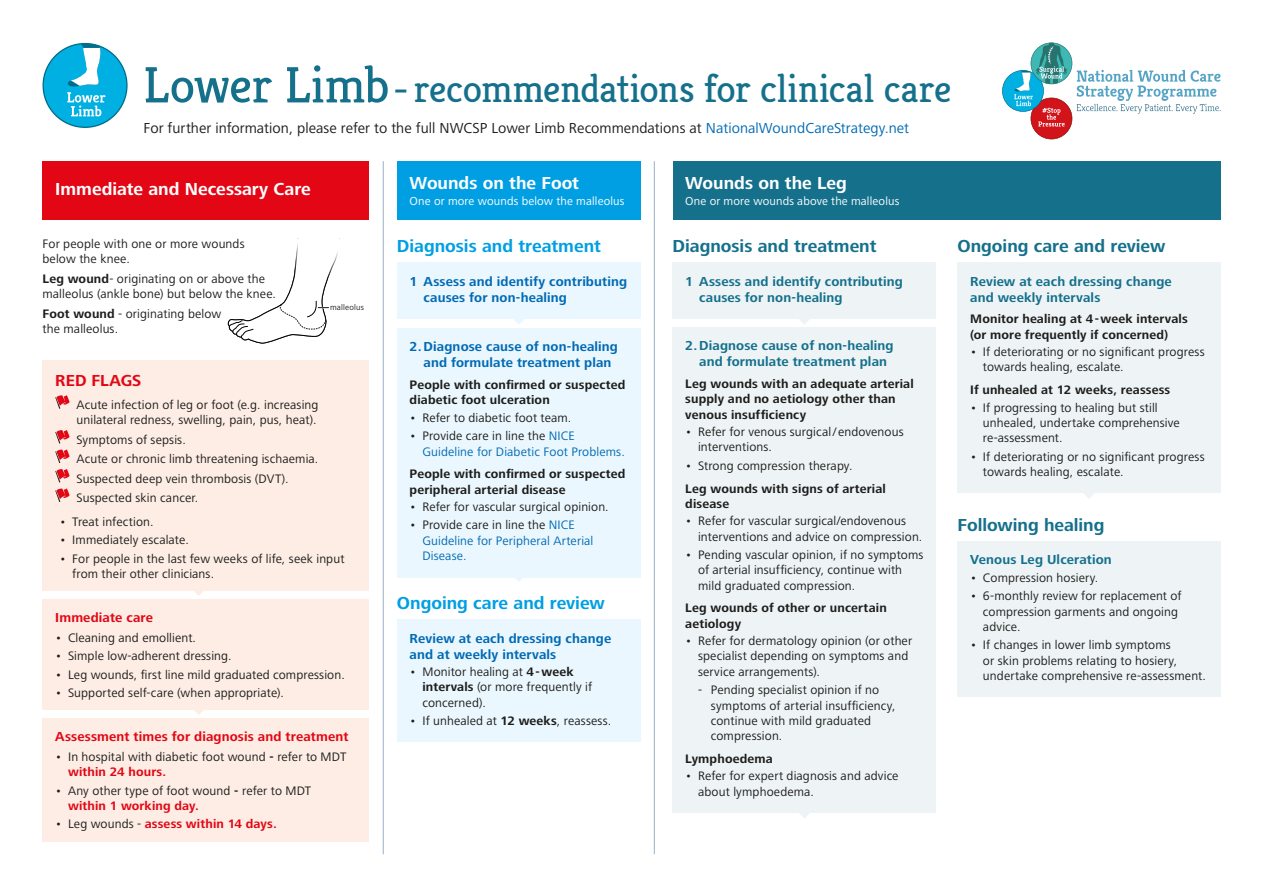
<style>
.page{position:relative;width:1263px;height:893px;background:#fff}
.page>*{position:absolute;margin:0;border:0;box-sizing:border-box;transform-origin:0 0}
.t1{font:39px "Kreon";letter-spacing:-.005em;color:#15708c}
.t2{font:700 18px "Frutiger Next LT";color:#15708c}
.t3{font:700 18px "Frutiger Next LT";color:#fff}
.t4{font:700 18px "Frutiger Next LT";color:#009fe3}
.t5{font:700 16.5px "Frutiger Next LT";letter-spacing:.005em;color:#e30614}
.t6{font:15px "Frutiger Next LT";letter-spacing:.005em;color:#1d1d1b}
.t7{font:700 13.5px/16.2px "Frutiger Next LT";letter-spacing:.01em;color:#15708c}
.t8{font:700 13.5px/16.2px "Frutiger Next LT";letter-spacing:.01em;color:#006ab5}
.t9{font:700 13.5px "Frutiger Next LT";letter-spacing:.01em;color:#e30614}
.t10{font:12.75px/15.3px "Frutiger Next LT";letter-spacing:.01em;color:#1d1d1b}
.t11{font:700 12.75px/15.3px "Frutiger Next LT";letter-spacing:.01em;color:#1d1d1b}
.t12{font:12.75px/15.3px "Frutiger Next LT";letter-spacing:.01em;color:#006ab5}
.t13{font:700 12.75px "Frutiger Next LT";letter-spacing:.01em;color:#e30614}
.t14{font:12px "Frutiger Next LT";letter-spacing:.015em;color:#fff}
.t15{font:8.25px "Frutiger Next LT";letter-spacing:.02em;color:#1d1d1b}
.s1{font-size:51px}
.s2{color:#006ab5}
.s3{font-weight:700}
.s4{font-weight:700;color:#e30614}
.s5{font-weight:400;color:#1d1d1b}
.s6{color:#1d1d1b}
</style>
<div class="page">
<div style="left:43px;top:718px;width:326px;height:123px;background:#fdede5"></div>
<div style="left:397px;top:161px;width:244px;height:58px;background:#009fe3"></div>
<div style="left:43px;top:161px;width:326px;height:58px;background:#e30614"></div>
<div style="left:672px;top:161px;width:548px;height:58px;background:#15708c"></div>
<div style="left:397px;top:619px;width:244px;height:123px;background:#ebf7fe"></div>
<div style="left:957px;top:541px;width:263px;height:156px;background:#eef4f6"></div>
<hr style="left:383px;top:161px;width:1px;height:693px;background:#98b0c2">
<hr style="left:654px;top:161px;width:1px;height:693px;background:#98b0c2">
<div style="left:43px;top:360px;width:326px;height:231px;background:#fdede5"></div>
<svg style="left:55px;top:395px;width:15px;height:14px"></svg>
<svg style="left:55px;top:430px;width:15px;height:33px"></svg>
<svg style="left:55px;top:469px;width:15px;height:33px"></svg>
<svg style="left:194px;top:591px;width:9px;height:5px"></svg>
<div style="left:397px;top:328px;width:244px;height:249px;background:#ebf7fe"></div>
<svg style="left:513px;top:577px;width:12px;height:5px"></svg>
<div style="left:397px;top:262px;width:244px;height:57px;background:#ebf7fe"></div>
<svg style="left:514px;top:319px;width:10px;height:5px"></svg>
<div style="left:672px;top:262px;width:264px;height:57px;background:#eef4f6"></div>
<svg style="left:799px;top:319px;width:11px;height:5px"></svg>
<div style="left:957px;top:262px;width:263px;height:231px;background:#eef4f6"></div>
<svg style="left:1084px;top:493px;width:10px;height:5px"></svg>
<div style="left:43px;top:599px;width:326px;height:111px;background:#fdede5"></div>
<svg style="left:194px;top:710px;width:9px;height:5px"></svg>
<div style="left:672px;top:327px;width:264px;height:486px;background:#eef4f6"></div>
<svg style="left:799px;top:813px;width:10px;height:5px"></svg>
<svg style="left:1002px;top:43px;width:218px;height:96px"></svg>
<svg style="left:43px;top:43px;width:85px;height:85px"></svg>
<svg style="left:227px;top:238px;width:113px;height:106px"></svg>
<h1 class="t1" style="left:143px;top:65px;width:810px"><span class="s1">Lower Limb</span>- recommendations for clinical care</h1>
<p class="t6" style="left:143px;top:119px;width:767px">For further information, please refer to the full NWCSP Lower Limb Recommendations at <span class="s2">NationalWoundCareStrategy.net</span></p>
<h2 class="t3" style="left:55px;top:179px;width:257px">Immediate and Necessary Care</h2>
<h2 class="t3" style="left:685px;top:173px;width:163px">Wounds on the Leg</h2>
<p class="t14" style="left:685px;top:195px;width:216px">One or more wounds above the malleolus</p>
<h2 class="t3" style="left:410px;top:173px;width:171px">Wounds on the Foot</h2>
<p class="t14" style="left:410px;top:195px;width:216px">One or more wounds below the malleolus</p>
<p class="t10" style="left:43px;top:236px;width:204px">For people with one or more wounds below the knee.</p>
<p class="t10" style="left:43px;top:271px;width:235px"><span class="s3">Leg wound</span>- originating on or above the malleolus (ankle bone) but below the knee.</p>
<p class="t10" style="left:43px;top:306px;width:180px"><span class="s3">Foot wound</span> - originating below the malleolus.</p>
<p class="t15" style="left:330px;top:302px;width:35px">malleolus</p>
<p class="t5" style="left:55px;top:371px;width:88px">RED FLAGS</p>
<p class="t10" style="left:77px;top:397px;width:243px">Acute infection of leg or foot (e.g. increasing unilateral redness, swelling, pain, pus, heat).</p>
<p class="t10" style="left:77px;top:430px;width:243px;line-height:19.5px">Symptoms of sepsis.<br>Acute or chronic limb threatening ischaemia.<br>Suspected deep vein thrombosis (DVT).<br>Suspected skin cancer.</p>
<p class="t10" style="left:60px;top:514px;width:96px">• Treat infection.</p>
<p class="t10" style="left:60px;top:532px;width:131px">• Immediately escalate.</p>
<p class="t10" style="left:72px;top:551px;width:274px;text-indent:-13px">• For people in the last few weeks of life, seek input from their other clinicians.</p>
<p class="t9" style="left:55px;top:610px;width:99px">Immediate care</p>
<p class="t10" style="left:55px;top:630px;width:142px">• Cleaning and emollient.</p>
<p class="t10" style="left:55px;top:648px;width:178px">• Simple low-adherent dressing.</p>
<p class="t10" style="left:55px;top:667px;width:291px">• Leg wounds, first line mild graduated compression.</p>
<p class="t10" style="left:55px;top:685px;width:230px">• Supported self-care (when appropriate).</p>
<p class="t9" style="left:55px;top:729px;width:295px">Assessment times for diagnosis and treatment</p>
<p class="t10" style="left:68px;top:749px;width:280px;text-indent:-13px">• In hospital with diabetic foot wound <span class="s3">-</span> refer to MDT <span class="s4">within 24 hours.</span></p>
<p class="t10" style="left:68px;top:783px;width:245px;text-indent:-13px">• Any other type of foot wound <span class="s3">-</span> refer to MDT <span class="s4">within 1 working day.</span></p>
<p class="t13" style="left:55px;top:817px;width:223px"><span class="s5">• Leg wounds -</span> assess within 14 days.</p>
<h2 class="t4" style="left:397px;top:236px;width:205px">Diagnosis and treatment</h2>
<h2 class="t2" style="left:672px;top:236px;width:205px">Diagnosis and treatment</h2>
<h2 class="t2" style="left:957px;top:236px;width:209px">Ongoing care and review</h2>
<p class="t8" style="left:424px;top:273px;width:205px;text-indent:-14px">1 Assess and identify contributing causes for non-healing</p>
<p class="t7" style="left:699px;top:273px;width:205px;text-indent:-14px">1 Assess and identify contributing causes for non-healing</p>
<p class="t7" style="left:970px;top:273px;width:203px">Review at each dressing change and weekly intervals</p>
<p class="t11" style="left:970px;top:311px;width:219px">Monitor healing at 4-week intervals (or more frequently if concerned)</p>
<p class="t10" style="left:983px;top:344px;width:223px;text-indent:-13px">• If deteriorating or no significant progress towards healing, escalate.</p>
<p class="t11" style="left:970px;top:382px;width:202px">If unhealed at 12 weeks, reassess</p>
<p class="t10" style="left:983px;top:400px;width:198px;text-indent:-13px">• If progressing to healing but still unhealed, undertake comprehensive re-assessment.</p>
<p class="t10" style="left:983px;top:449px;width:223px;text-indent:-13px">• If deteriorating or no significant progress towards healing, escalate.</p>
<p class="t7" style="left:685px;top:337px;width:210px;text-align:center">2.Diagnose cause of non-healing and formulate treatment plan</p>
<p class="t11" style="left:685px;top:376px;width:230px">Leg wounds with an adequate arterial supply and no aetiology other than venous insufficiency</p>
<p class="t10" style="left:698px;top:424px;width:207px;text-indent:-13px">• Refer for venous surgical/ endovenous interventions.</p>
<p class="t10" style="left:685px;top:458px;width:169px">• Strong compression therapy.</p>
<p class="t11" style="left:685px;top:481px;width:202px">Leg wounds with signs of arterial disease</p>
<p class="t10" style="left:698px;top:513px;width:226px;text-indent:-13px">• Refer for vascular surgical/endovenous interventions and advice on compression.</p>
<p class="t10" style="left:698px;top:547px;width:227px;text-indent:-13px">• Pending vascular opinion, if no symptoms of arterial insufficiency, continue with mild graduated compression.</p>
<p class="t11" style="left:685px;top:600px;width:203px">Leg wounds of other or uncertain aetiology</p>
<p class="t10" style="left:698px;top:633px;width:216px;text-indent:-13px">• Refer for dermatology opinion (or other specialist depending on symptoms and service arrangements).</p>
<p class="t10" style="left:711px;top:682px;width:186px;text-indent:-13px">- Pending specialist opinion if no symptoms of arterial insufficiency, continue with mild graduated compression.</p>
<p class="t11" style="left:685px;top:751px;width:89px">Lymphoedema</p>
<p class="t10" style="left:698px;top:768px;width:202px;text-indent:-13px">• Refer for expert diagnosis and advice about lymphoedema.</p>
<p class="t8" style="left:410px;top:338px;width:210px;text-align:center">2.Diagnose cause of non-healing and formulate treatment plan</p>
<p class="t11" style="left:410px;top:377px;width:217px">People with confirmed or suspected diabetic foot ulceration</p>
<p class="t10" style="left:410px;top:410px;width:163px">• Refer to diabetic foot team.</p>
<p class="t12" style="left:422px;top:428px;width:204px;text-indent:-13px"><span class="s6">• Provide care in line the</span> NICE<br>Guideline for Diabetic Foot Problems.</p>
<p class="t11" style="left:410px;top:466px;width:217px">People with confirmed or suspected peripheral arterial disease</p>
<p class="t10" style="left:410px;top:499px;width:201px">• Refer for vascular surgical opinion.</p>
<p class="t12" style="left:422px;top:518px;width:172px;text-indent:-13px"><span class="s6">• Provide care in line the</span> NICE<br>Guideline for Peripheral Arterial<br>Disease.</p>
<h2 class="t2" style="left:957px;top:515px;width:149px">Following healing</h2>
<p class="t7" style="left:970px;top:552px;width:143px">Venous Leg Ulceration</p>
<p class="t10" style="left:970px;top:570px;width:130px">• Compression hosiery.</p>
<p class="t10" style="left:983px;top:588px;width:200px;text-indent:-13px">• 6-monthly review for replacement of compression garments and ongoing advice.</p>
<p class="t10" style="left:983px;top:638px;width:224px;text-indent:-13px">• If changes in lower limb symptoms<br>or skin problems relating to hosiery, undertake comprehensive re-assessment.</p>
<h2 class="t4" style="left:397px;top:593px;width:209px">Ongoing care and review</h2>
<p class="t8" style="left:410px;top:630px;width:203px">Review at each dressing change and at weekly intervals</p>
<p class="t10" style="left:422px;top:664px;width:171px;text-indent:-13px">• Monitor healing at <span class="s3">4-week intervals</span> (or more frequently if concerned).</p>
<p class="t10" style="left:410px;top:713px;width:203px">• If unhealed at <span class="s3">12 weeks</span>, reassess.</p>
</div>
